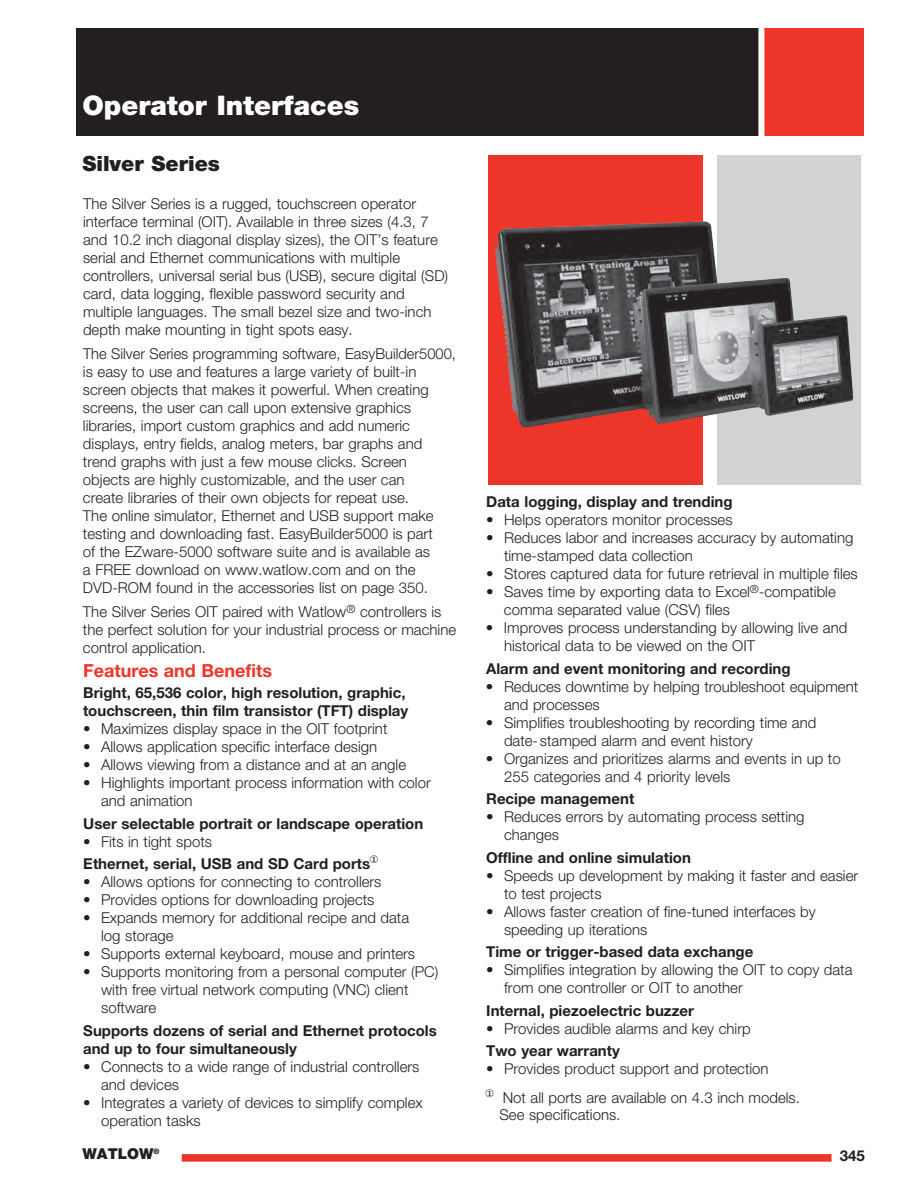
<style>
.page{position:relative;width:918px;height:1188px;background:#fff}
.page>*{position:absolute;margin:0;border:0;box-sizing:border-box;transform-origin:0 0}
.t1{font:900 27px "Helvetica Neue LT Std";color:#fff}
.t2{font:900 21px "Helvetica Neue LT Std";color:#231f20}
.t3{font:700 18px "Helvetica Neue LT Std";color:#ee3529}
.t4{font:300 15px/18px "Helvetica Neue LT Std";color:#231f20}
.t5{font:700 15px/18px "Helvetica Neue LT Std";color:#231f20}
.t6{font:900 15px "Helvetica Neue LT Std";color:#231f20}
.t7{font:900 7.5px "Helvetica Neue LT Std";color:#231f20}
</style>
<div class="page">
<div style="left:717px;top:156px;width:144px;height:329px;background:#d1d2d4"></div>
<div style="left:488px;top:156px;width:215px;height:329px;background:#ee3529"></div>
<div style="left:182px;top:1154px;width:650px;height:8px;background:#ee3529"></div>
<div style="left:76px;top:28px;width:687px;height:108px;background:#231f20"></div>
<div style="left:762px;top:28px;width:102px;height:108px;background:#ee3529"></div>
<div style="left:758px;top:27px;width:6px;height:110px;background:#fff"></div>
<img style="left:495px;top:221px;width:358px;height:206px">
<h1 class="t1" style="left:82px;top:89px;width:278px">Operator Interfaces</h1>
<h2 class="t2" style="left:82px;top:151px;width:139px">Silver Series</h2>
<p class="t4" style="left:83px;top:195px;width:367px">The Silver Series is a rugged, touchscreen operator interface terminal (OIT). Available in three sizes (4.3, 7 and 10.2 inch diagonal display sizes), the OIT’s feature serial and Ethernet communications with multiple controllers, universal serial bus (USB), secure digital (SD) card, data logging, flexible password security and multiple languages. The small bezel size and two-inch depth make mounting in tight spots easy.</p>
<p class="t4" style="left:83px;top:345px;width:374px">The Silver Series programming software, EasyBuilder5000, is easy to use and features a large variety of built-in screen objects that makes it powerful. When creating screens, the user can call upon extensive graphics libraries, import custom graphics and add numeric displays, entry fields, analog meters, bar graphs and trend graphs with just a few mouse clicks. Screen objects are highly customizable, and the user can<br>create libraries of their own objects for repeat use.<br>The online simulator, Ethernet and USB support make testing and downloading fast. EasyBuilder5000 is part<br>of the EZware-5000 software suite and is available as<br>a FREE download on www.watlow.com and on the DVD-ROM found in the accessories list on page 350.</p>
<p class="t4" style="left:83px;top:603px;width:375px">The Silver Series OIT paired with Watlow<sup>®</sup> controllers is the perfect solution for your industrial process or machine control application.</p>
<p class="t3" style="left:83px;top:660px;width:191px">Features and Benefits</p>
<p class="t5" style="left:83px;top:684px;width:327px">Bright, 65,536 color, high resolution, graphic, touchscreen, thin film transistor (TFT) display</p>
<p class="t4" style="left:83px;top:720px;width:306px">• Maximizes display space in the OIT footprint</p>
<p class="t4" style="left:83px;top:738px;width:296px">• Allows application specific interface design</p>
<p class="t4" style="left:83px;top:756px;width:325px">• Allows viewing from a distance and at an angle</p>
<p class="t4" style="left:101px;top:774px;width:331px;text-indent:-18px">• Highlights important process information with color and animation</p>
<p class="t5" style="left:83px;top:814px;width:342px">User selectable portrait or landscape operation</p>
<p class="t4" style="left:83px;top:832px;width:130px">• Fits in tight spots</p>
<p class="t5" style="left:83px;top:855px;width:289px">Ethernet, serial, USB and SD Card ports</p>
<p class="t4" style="left:83px;top:873px;width:300px">• Allows options for connecting to controllers</p>
<p class="t4" style="left:83px;top:891px;width:293px">• Provides options for downloading projects</p>
<p class="t4" style="left:101px;top:909px;width:310px;text-indent:-18px">• Expands memory for additional recipe and data log storage</p>
<p class="t4" style="left:83px;top:945px;width:334px">• Supports external keyboard, mouse and printers</p>
<p class="t4" style="left:101px;top:963px;width:339px;text-indent:-18px">• Supports monitoring from a personal computer (PC) with free virtual network computing (VNC) client software</p>
<p class="t5" style="left:83px;top:1021px;width:355px">Supports dozens of serial and Ethernet protocols and up to four simultaneously</p>
<p class="t4" style="left:101px;top:1057px;width:320px;text-indent:-18px">• Connects to a wide range of industrial controllers and devices</p>
<p class="t4" style="left:101px;top:1093px;width:323px;text-indent:-18px">• Integrates a variety of devices to simplify complex operation tasks</p>
<p class="t5" style="left:486px;top:492px;width:248px">Data logging, display and trending</p>
<p class="t4" style="left:486px;top:511px;width:248px">• Helps operators monitor processes</p>
<p class="t4" style="left:504px;top:529px;width:351px;text-indent:-18px">• Reduces labor and increases accuracy by automating time-stamped data collection</p>
<p class="t4" style="left:486px;top:565px;width:373px">• Stores captured data for future retrieval in multiple files</p>
<p class="t4" style="left:504px;top:583px;width:333px;text-indent:-18px">• Saves time by exporting data to Excel<sup>®</sup>-compatible comma separated value (CSV) files</p>
<p class="t4" style="left:504px;top:619px;width:345px;text-indent:-18px">• Improves process understanding by allowing live and historical data to be viewed on the OIT</p>
<p class="t5" style="left:486px;top:659px;width:306px">Alarm and event monitoring and recording</p>
<p class="t4" style="left:504px;top:677px;width:356px;text-indent:-18px">• Reduces downtime by helping troubleshoot equipment and processes</p>
<p class="t4" style="left:504px;top:713px;width:314px;text-indent:-18px">• Simplifies troubleshooting by recording time and date-stamped alarm and event history</p>
<p class="t4" style="left:504px;top:749px;width:338px;text-indent:-18px">• Organizes and prioritizes alarms and events in up to<br>255 categories and 4 priority levels</p>
<p class="t5" style="left:486px;top:789px;width:150px">Recipe management</p>
<p class="t4" style="left:504px;top:808px;width:302px;text-indent:-18px">• Reduces errors by automating process setting changes</p>
<p class="t5" style="left:486px;top:848px;width:206px">Offline and online simulation</p>
<p class="t4" style="left:504px;top:866px;width:356px;text-indent:-18px">• Speeds up development by making it faster and easier to test projects</p>
<p class="t4" style="left:504px;top:902px;width:313px;text-indent:-18px">• Allows faster creation of fine-tuned interfaces by speeding up iterations</p>
<p class="t5" style="left:486px;top:942px;width:269px">Time or trigger-based data exchange</p>
<p class="t4" style="left:504px;top:961px;width:350px;text-indent:-18px">• Simplifies integration by allowing the OIT to copy data from one controller or OIT to another</p>
<p class="t5" style="left:486px;top:1001px;width:209px">Internal, piezoelectric buzzer</p>
<p class="t4" style="left:486px;top:1019px;width:266px">• Provides audible alarms and key chirp</p>
<p class="t5" style="left:486px;top:1041px;width:135px">Two year warranty</p>
<p class="t4" style="left:503px;top:1054px;width:299px;line-height:29.1px;text-indent:-17px">• Provides product support and protection<br>Not all ports are available on 4.3 inch models.</p>
<p class="t4" style="left:499px;top:1105px;width:123px">See specifications.</p>
<p class="t6" style="left:82px;top:1145px;width:73px">WATLOW</p>
<p class="t5" style="left:840px;top:1147px;width:27px">345</p>
<p class="t7" style="left:154px;top:1147px;width:7px">®</p>
</div>
